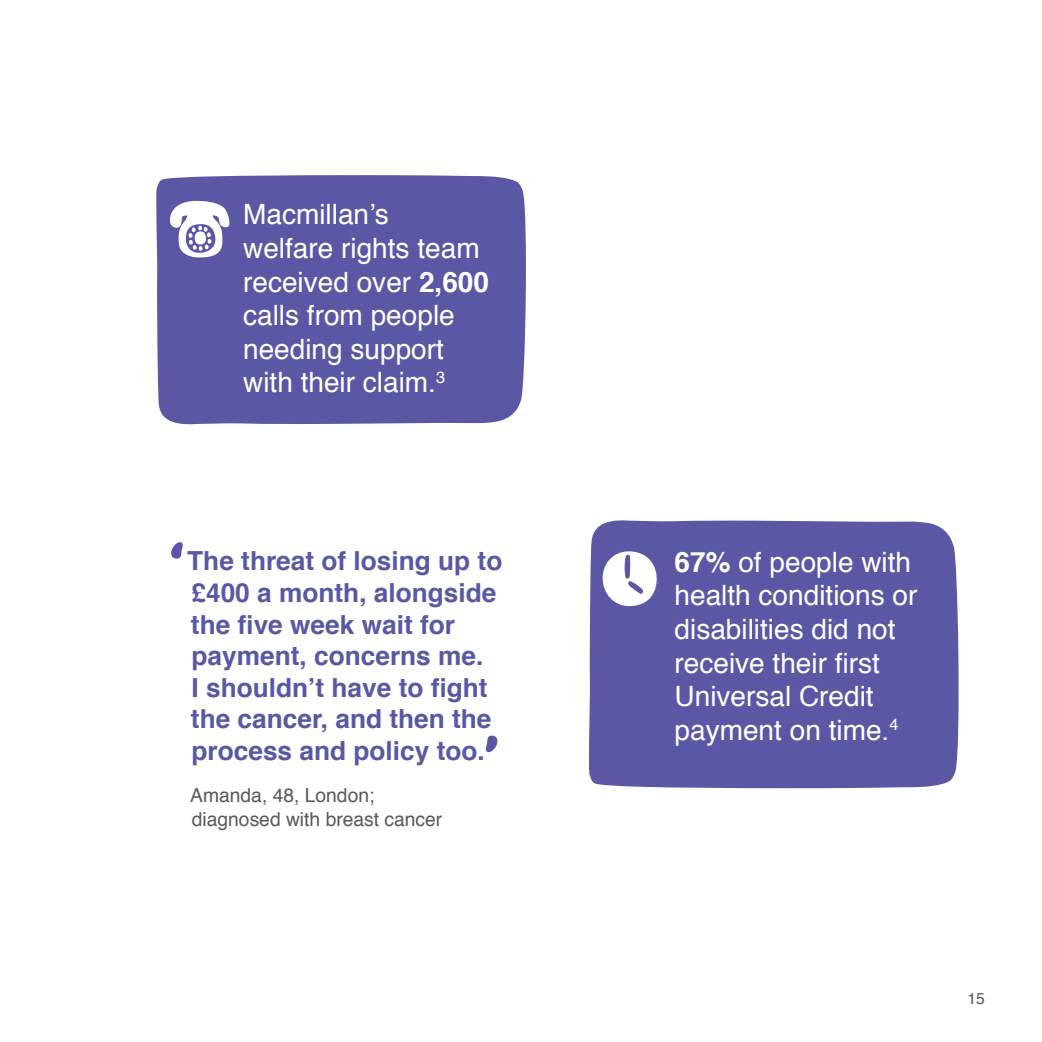
<style>
.page{position:relative;width:1042px;height:1042px;background:#fff}
.page>*{position:absolute;margin:0;border:0;box-sizing:border-box;transform-origin:0 0}
.t1{font:28px/33.6px "Helvetica";color:#fff}
.t2{font:700 26.25px/31.5px "Helvetica";color:#5a58a5}
.t3{font:19.25px/23.1px "Helvetica";color:#57585a}
.t4{font:15.75px "Helvetica";color:#57585a}
.s1{font-weight:700}
</style>
<div class="page">
<svg style="left:171px;top:542px;width:12px;height:17px"></svg>
<svg style="left:486px;top:735px;width:11px;height:17px"></svg>
<div style="left:156px;top:175px;width:370px;height:250px;background:#5a58a5"></div>
<svg style="left:170px;top:201px;width:59px;height:56px"></svg>
<div style="left:589px;top:520px;width:370px;height:268px;background:#5a58a5"></div>
<svg style="left:602px;top:551px;width:61px;height:55px"></svg>
<p class="t1" style="left:243px;top:199px;width:247px">Macmillan’s<br>welfare rights team received over <span class="s1">2,600 </span>calls from people needing support with their claim.<sup>3</sup></p>
<p class="t2" style="left:187px;top:546px;width:317px">The threat of losing up to £400 a month, alongside the five week wait for payment, concerns me.<br>I shouldn’t have to fight the cancer, and then the process and policy too.</p>
<p class="t3" style="left:190px;top:785px;width:253px">Amanda, 48, London; diagnosed with breast cancer</p>
<p class="t1" style="left:674px;top:546px;width:244px"><span class="s1">67%</span> of people with health conditions or disabilities did not receive their first<br>Universal Credit payment on time.<sup>4</sup></p>
<p class="t4" style="left:967px;top:986px;width:19px">15</p>
</div>
